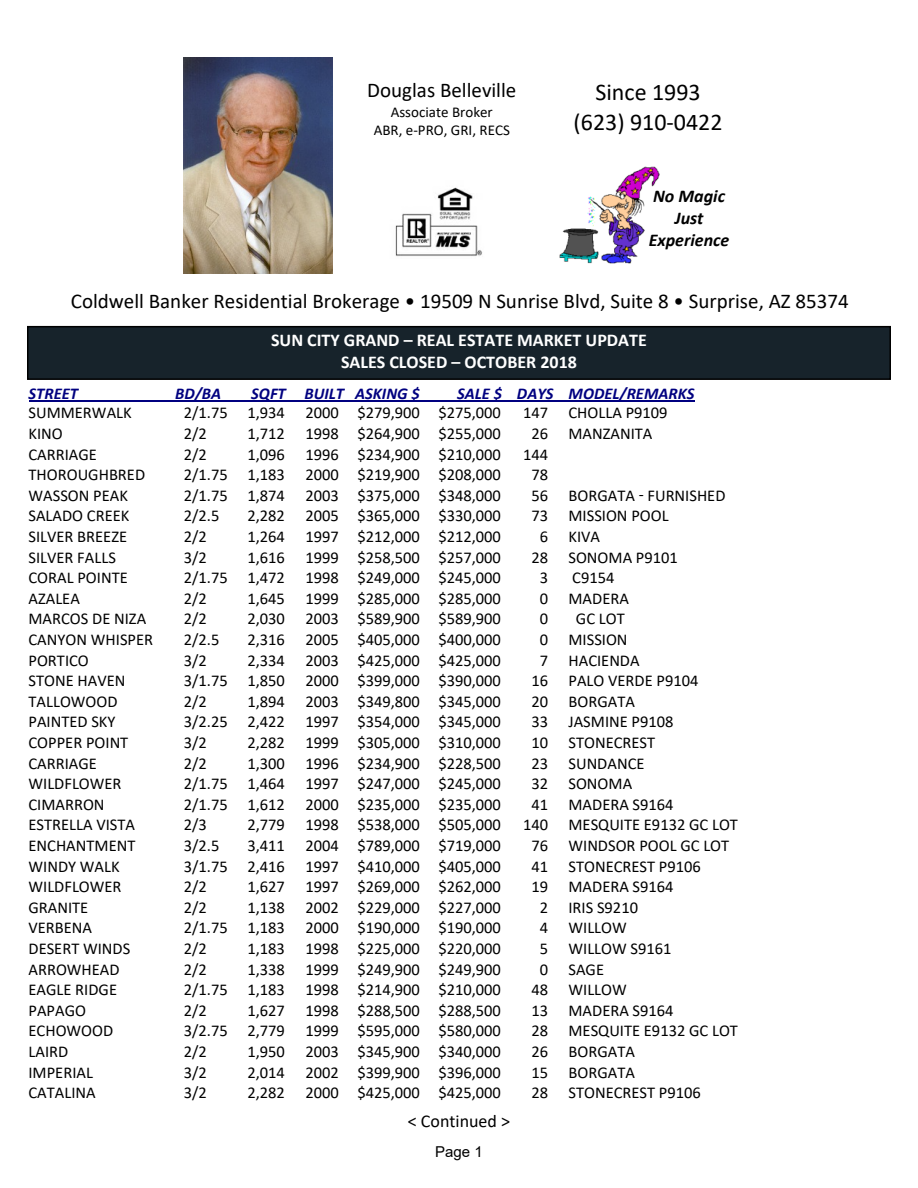
<style>
.page{position:relative;width:918px;height:1188px;background:#fff}
.page>*{position:absolute;margin:0;border:0;box-sizing:border-box;transform-origin:0 0}
.t1{font:24px/29.2px "Calibri";color:#000;text-align:center}
.t2{font:21px "Calibri";color:#000}
.t3{font:700 18px/22px "Calibri";color:#fff;text-align:center}
.t4{font:italic 700 18px/22px "Calibri";color:#000;text-align:center}
.t5{font:18px "Calibri";color:#000}
.t6{font:16.5px "Calibri";color:#000}
.t7{font:italic 700 16.5px "Calibri";color:#000080}
.t8{font:15px/18.3px "Calibri";color:#000;text-align:center}
.t9{font:15px "Arial";color:#000}
</style>
<div class="page">
<div style="left:27px;top:326px;width:864px;height:54px;background:#17232b;border:2px solid #000"></div>
<hr style="left:29px;top:400px;width:665px;height:1px;background:#000080">
<img style="left:184px;top:58px;width:149px;height:216px">
<img style="left:395px;top:187px;width:87px;height:70px">
<img style="left:559px;top:166px;width:100px;height:98px">
<p class="t2" style="left:367px;top:81px;width:151px">Douglas Belleville</p>
<p class="t8" style="left:374px;top:104px;width:138px">Associate Broker<br>ABR, e-PRO, GRI, RECS</p>
<h1 class="t1" style="left:574px;top:80px;width:151px">Since 1993 (623) 910-0422</h1>
<p class="t4" style="left:649px;top:186px;width:82px">No Magic<br>Just<br>Experience</p>
<p class="t2" style="left:71px;top:292px;width:779px">Coldwell Banker Residential Brokerage • 19509 N Sunrise Blvd, Suite 8 • Surprise, AZ 85374</p>
<p class="t3" style="left:271px;top:331px;width:377px">SUN CITY GRAND – REAL ESTATE MARKET UPDATE<br>SALES CLOSED – OCTOBER 2018</p>
<p class="t7" style="left:29px;top:386px;width:51px">STREET</p>
<p class="t7" style="left:175px;top:386px;width:48px">BD/BA</p>
<p class="t7" style="left:251px;top:386px;width:170px">SQFT BUILT ASKING $</p>
<p class="t7" style="left:457px;top:386px;width:239px">SALE $ DAYS MODEL/REMARKS</p>
<p class="t6" style="left:29px;top:406px;width:105px">SUMMERWALK</p>
<p class="t6" style="left:184px;top:406px;width:319px">2/1.75 1,934 2000 $279,900 $275,000</p>
<p class="t6" style="left:523px;top:406px;width:146px">147 CHOLLA P9109</p>
<p class="t6" style="left:29px;top:427px;width:36px">KINO</p>
<p class="t6" style="left:184px;top:427px;width:25px">2/2</p>
<p class="t6" style="left:247px;top:427px;width:255px">1,712 1998 $264,900 $255,000</p>
<p class="t6" style="left:532px;top:427px;width:122px">26 MANZANITA</p>
<p class="t6" style="left:29px;top:447px;width:70px">CARRIAGE</p>
<p class="t6" style="left:184px;top:447px;width:25px">2/2</p>
<p class="t6" style="left:247px;top:447px;width:255px">1,096 1996 $234,900 $210,000</p>
<p class="t6" style="left:523px;top:447px;width:27px">144</p>
<p class="t6" style="left:29px;top:468px;width:118px">THOROUGHBRED</p>
<p class="t6" style="left:184px;top:468px;width:319px">2/1.75 1,183 2000 $219,900 $208,000</p>
<p class="t6" style="left:532px;top:468px;width:18px">78</p>
<p class="t6" style="left:29px;top:488px;width:101px">WASSON PEAK</p>
<p class="t6" style="left:184px;top:488px;width:319px">2/1.75 1,874 2003 $375,000 $348,000</p>
<p class="t6" style="left:532px;top:488px;width:195px">56 BORGATA - FURNISHED</p>
<p class="t6" style="left:29px;top:509px;width:102px">SALADO CREEK</p>
<p class="t6" style="left:184px;top:509px;width:37px">2/2.5</p>
<p class="t6" style="left:247px;top:509px;width:255px">2,282 2005 $365,000 $330,000</p>
<p class="t6" style="left:532px;top:509px;width:139px">73 MISSION POOL</p>
<p class="t6" style="left:29px;top:530px;width:100px">SILVER BREEZE</p>
<p class="t6" style="left:184px;top:530px;width:25px">2/2</p>
<p class="t6" style="left:247px;top:530px;width:255px">1,264 1997 $212,000 $212,000</p>
<p class="t6" style="left:540px;top:530px;width:62px">6 KIVA</p>
<p class="t6" style="left:29px;top:550px;width:89px">SILVER FALLS</p>
<p class="t6" style="left:184px;top:550px;width:25px">3/2</p>
<p class="t6" style="left:247px;top:550px;width:255px">1,616 1999 $258,500 $257,000</p>
<p class="t6" style="left:532px;top:550px;width:148px">28 SONOMA P9101</p>
<p class="t6" style="left:29px;top:571px;width:101px">CORAL POINTE</p>
<p class="t6" style="left:184px;top:571px;width:319px">2/1.75 1,472 1998 $249,000 $245,000</p>
<p class="t6" style="left:540px;top:571px;width:10px">3</p>
<p class="t6" style="left:572px;top:571px;width:44px">C9154</p>
<p class="t6" style="left:29px;top:591px;width:53px">AZALEA</p>
<p class="t6" style="left:184px;top:591px;width:25px">2/2</p>
<p class="t6" style="left:247px;top:591px;width:255px">1,645 1999 $285,000 $285,000</p>
<p class="t6" style="left:540px;top:591px;width:91px">0 MADERA</p>
<p class="t6" style="left:29px;top:612px;width:119px">MARCOS DE NIZA</p>
<p class="t6" style="left:184px;top:612px;width:25px">2/2</p>
<p class="t6" style="left:247px;top:612px;width:255px">2,030 2003 $589,900 $589,900</p>
<p class="t6" style="left:540px;top:612px;width:10px">0</p>
<p class="t6" style="left:576px;top:612px;width:50px">GC LOT</p>
<p class="t6" style="left:29px;top:633px;width:126px">CANYON WHISPER</p>
<p class="t6" style="left:184px;top:633px;width:37px">2/2.5</p>
<p class="t6" style="left:247px;top:633px;width:255px">2,316 2005 $405,000 $400,000</p>
<p class="t6" style="left:540px;top:633px;width:89px">0 MISSION</p>
<p class="t6" style="left:29px;top:653px;width:62px">PORTICO</p>
<p class="t6" style="left:184px;top:653px;width:25px">3/2</p>
<p class="t6" style="left:247px;top:653px;width:255px">2,334 2003 $425,000 $425,000</p>
<p class="t6" style="left:540px;top:653px;width:101px">7 HACIENDA</p>
<p class="t6" style="left:29px;top:674px;width:98px">STONE HAVEN</p>
<p class="t6" style="left:184px;top:674px;width:319px">3/1.75 1,850 2000 $399,000 $390,000</p>
<p class="t6" style="left:532px;top:674px;width:169px">16 PALO VERDE P9104</p>
<p class="t6" style="left:29px;top:694px;width:91px">TALLOWOOD</p>
<p class="t6" style="left:184px;top:694px;width:25px">2/2</p>
<p class="t6" style="left:247px;top:694px;width:255px">1,894 2003 $349,800 $345,000</p>
<p class="t6" style="left:532px;top:694px;width:105px">20 BORGATA</p>
<p class="t6" style="left:29px;top:715px;width:89px">PAINTED SKY</p>
<p class="t6" style="left:184px;top:715px;width:319px">3/2.25 2,422 1997 $354,000 $345,000</p>
<p class="t6" style="left:532px;top:715px;width:144px">33 JASMINE P9108</p>
<p class="t6" style="left:29px;top:736px;width:101px">COPPER POINT</p>
<p class="t6" style="left:184px;top:736px;width:25px">3/2</p>
<p class="t6" style="left:247px;top:736px;width:255px">2,282 1999 $305,000 $310,000</p>
<p class="t6" style="left:532px;top:736px;width:125px">10 STONECREST</p>
<p class="t6" style="left:29px;top:756px;width:70px">CARRIAGE</p>
<p class="t6" style="left:184px;top:756px;width:25px">2/2</p>
<p class="t6" style="left:247px;top:756px;width:255px">1,300 1996 $234,900 $228,500</p>
<p class="t6" style="left:532px;top:756px;width:115px">23 SUNDANCE</p>
<p class="t6" style="left:29px;top:777px;width:95px">WILDFLOWER</p>
<p class="t6" style="left:184px;top:777px;width:319px">2/1.75 1,464 1997 $247,000 $245,000</p>
<p class="t6" style="left:532px;top:777px;width:102px">32 SONOMA</p>
<p class="t6" style="left:29px;top:797px;width:78px">CIMARRON</p>
<p class="t6" style="left:184px;top:797px;width:319px">2/1.75 1,612 2000 $235,000 $235,000</p>
<p class="t6" style="left:532px;top:797px;width:144px">41 MADERA S9164</p>
<p class="t6" style="left:29px;top:818px;width:108px">ESTRELLA VISTA</p>
<p class="t6" style="left:184px;top:818px;width:25px">2/3</p>
<p class="t6" style="left:247px;top:818px;width:255px">2,779 1998 $538,000 $505,000</p>
<p class="t6" style="left:523px;top:818px;width:216px">140 MESQUITE E9132 GC LOT</p>
<p class="t6" style="left:29px;top:839px;width:108px">ENCHANTMENT</p>
<p class="t6" style="left:184px;top:839px;width:37px">3/2.5</p>
<p class="t6" style="left:247px;top:839px;width:255px">3,411 2004 $789,000 $719,000</p>
<p class="t6" style="left:532px;top:839px;width:199px">76 WINDSOR POOL GC LOT</p>
<p class="t6" style="left:29px;top:859px;width:93px">WINDY WALK</p>
<p class="t6" style="left:184px;top:859px;width:319px">3/1.75 2,416 1997 $410,000 $405,000</p>
<p class="t6" style="left:532px;top:859px;width:171px">41 STONECREST P9106</p>
<p class="t6" style="left:29px;top:880px;width:95px">WILDFLOWER</p>
<p class="t6" style="left:184px;top:880px;width:25px">2/2</p>
<p class="t6" style="left:247px;top:880px;width:255px">1,627 1997 $269,000 $262,000</p>
<p class="t6" style="left:532px;top:880px;width:144px">19 MADERA S9164</p>
<p class="t6" style="left:29px;top:900px;width:61px">GRANITE</p>
<p class="t6" style="left:184px;top:900px;width:25px">2/2</p>
<p class="t6" style="left:247px;top:900px;width:255px">1,138 2002 $229,000 $227,000</p>
<p class="t6" style="left:540px;top:900px;width:100px">2 IRIS S9210</p>
<p class="t6" style="left:29px;top:921px;width:65px">VERBENA</p>
<p class="t6" style="left:184px;top:921px;width:319px">2/1.75 1,183 2000 $190,000 $190,000</p>
<p class="t6" style="left:540px;top:921px;width:88px">4 WILLOW</p>
<p class="t6" style="left:29px;top:942px;width:103px">DESERT WINDS</p>
<p class="t6" style="left:184px;top:942px;width:25px">2/2</p>
<p class="t6" style="left:247px;top:942px;width:255px">1,183 1998 $225,000 $220,000</p>
<p class="t6" style="left:540px;top:942px;width:133px">5 WILLOW S9161</p>
<p class="t6" style="left:29px;top:962px;width:93px">ARROWHEAD</p>
<p class="t6" style="left:184px;top:962px;width:25px">2/2</p>
<p class="t6" style="left:247px;top:962px;width:255px">1,338 1999 $249,900 $249,900</p>
<p class="t6" style="left:540px;top:962px;width:66px">0 SAGE</p>
<p class="t6" style="left:29px;top:983px;width:90px">EAGLE RIDGE</p>
<p class="t6" style="left:184px;top:983px;width:319px">2/1.75 1,183 1998 $214,900 $210,000</p>
<p class="t6" style="left:532px;top:983px;width:97px">48 WILLOW</p>
<p class="t6" style="left:29px;top:1003px;width:59px">PAPAGO</p>
<p class="t6" style="left:184px;top:1003px;width:25px">2/2</p>
<p class="t6" style="left:247px;top:1003px;width:255px">1,627 1998 $288,500 $288,500</p>
<p class="t6" style="left:532px;top:1003px;width:144px">13 MADERA S9164</p>
<p class="t6" style="left:29px;top:1024px;width:86px">ECHOWOOD</p>
<p class="t6" style="left:184px;top:1024px;width:319px">3/2.75 2,779 1999 $595,000 $580,000</p>
<p class="t6" style="left:532px;top:1024px;width:208px">28 MESQUITE E9132 GC LOT</p>
<p class="t6" style="left:29px;top:1045px;width:41px">LAIRD</p>
<p class="t6" style="left:184px;top:1045px;width:25px">2/2</p>
<p class="t6" style="left:247px;top:1045px;width:255px">1,950 2003 $345,900 $340,000</p>
<p class="t6" style="left:532px;top:1045px;width:105px">26 BORGATA</p>
<p class="t6" style="left:29px;top:1065px;width:66px">IMPERIAL</p>
<p class="t6" style="left:184px;top:1065px;width:25px">3/2</p>
<p class="t6" style="left:247px;top:1065px;width:255px">2,014 2002 $399,900 $396,000</p>
<p class="t6" style="left:532px;top:1065px;width:105px">15 BORGATA</p>
<p class="t6" style="left:29px;top:1086px;width:69px">CATALINA</p>
<p class="t6" style="left:184px;top:1086px;width:25px">3/2</p>
<p class="t6" style="left:247px;top:1086px;width:255px">2,282 2000 $425,000 $425,000</p>
<p class="t6" style="left:532px;top:1086px;width:171px">28 STONECREST P9106</p>
<p class="t5" style="left:408px;top:1113px;width:104px">&lt; Continued &gt;</p>
<p class="t9" style="left:435px;top:1146px;width:49px">Page 1</p>
</div>
